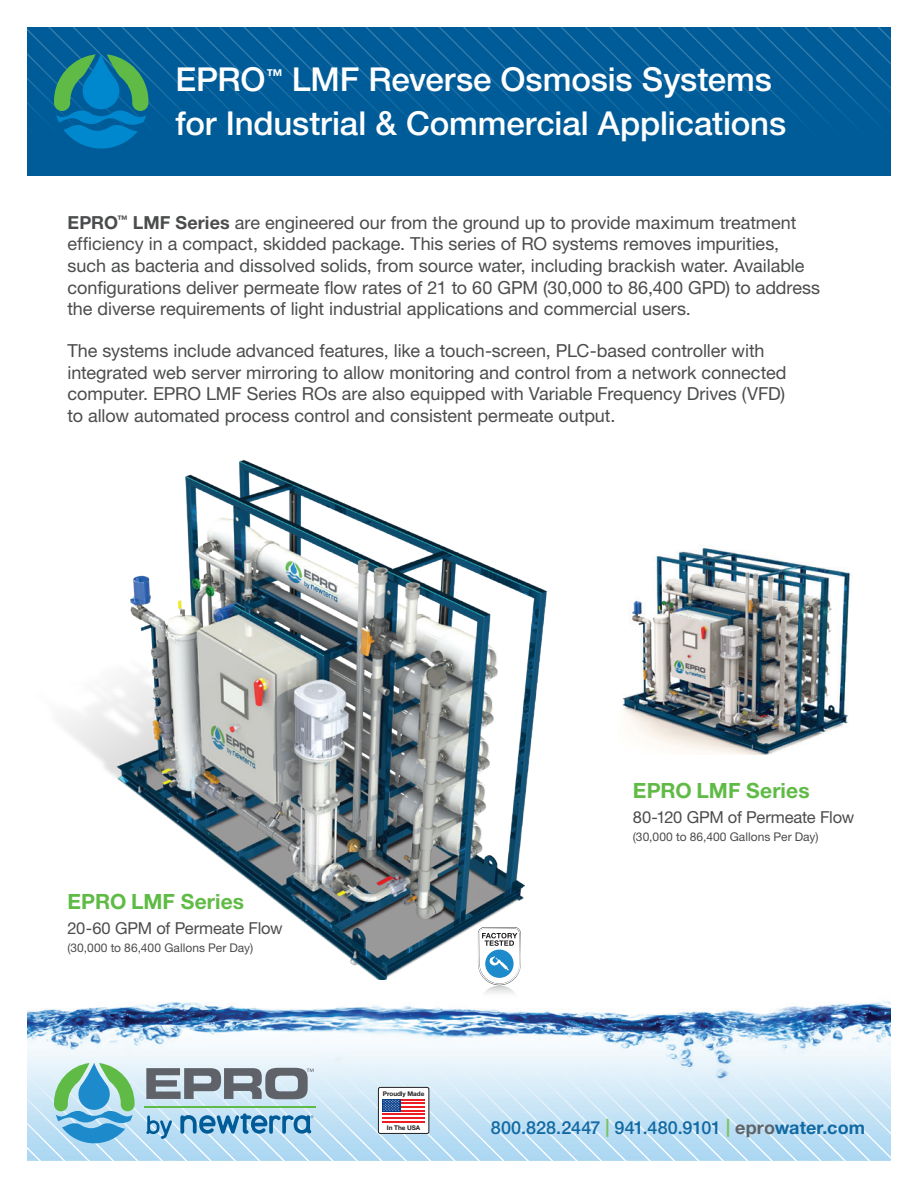
<style>
.page{position:relative;width:918px;height:1188px;background:#fff}
.page>*{position:absolute;margin:0;border:0;box-sizing:border-box;transform-origin:0 0}
.t1{font:500 33px/43.5px "Helvetica Neue LT Std";letter-spacing:-.005em;color:#fff}
.t2{font:700 21px "Helvetica Neue LT Std";letter-spacing:.005em;color:#60bb46}
.t3{font:18px/21.6px "Helvetica Neue LT Std";letter-spacing:-.005em;color:#4b4c4d}
.t4{font:500 18px "Helvetica Neue LT Std";letter-spacing:-.005em;color:#126aa3}
.t5{font:16.5px "Helvetica Neue LT Std";letter-spacing:-.01em;color:#4b4c4d}
.t6{font:12px "Helvetica Neue LT Std";letter-spacing:.005em;color:#4b4c4d}
.t7{font:700 6.45px "Helvetica Neue LT Std";letter-spacing:-.01em;color:#231f20}
.s1{font-weight:700}
.s2{font-weight:700;color:#7ac35c}
.s3{font-weight:700;color:#5f6369}
</style>
<div class="page">
<img style="left:62px;top:459px;width:485px;height:521px">
<div style="left:27px;top:27px;width:864px;height:149px;background:#005c98"></div>
<svg style="left:27px;top:27px;width:864px;height:122px"></svg>
<img style="left:27px;top:1001px;width:864px;height:52px">
<svg style="left:27px;top:1053px;width:864px;height:108px;background:#c0dbea"></svg>
<svg style="left:478px;top:927px;width:43px;height:80px"></svg>
<img style="left:622px;top:547px;width:229px;height:208px">
<h1 class="t1" style="left:175px;top:57px;width:612px">EPRO<sup>™</sup> LMF Reverse Osmosis Systems for Industrial &amp; Commercial Applications</h1>
<p class="t3" style="left:67px;top:211px;width:754px"><span class="s1">EPRO</span><sup>™</sup> <span class="s1">LMF Series</span> are engineered our from the ground up to provide maximum treatment efficiency in a compact, skidded package. This series of RO systems removes impurities, such as bacteria and dissolved solids, from source water, including brackish water. Available configurations deliver permeate flow rates of 21 to 60 GPM (30,000 to 86,400 GPD) to address the diverse requirements of light industrial applications and commercial users.</p>
<p class="t3" style="left:67px;top:340px;width:720px">The systems include advanced features, like a touch-screen, PLC-based controller with integrated web server mirroring to allow monitoring and control from a network connected computer. EPRO LMF Series ROs are also equipped with Variable Frequency Drives (VFD) to allow automated process control and consistent permeate output.</p>
<p class="t2" style="left:68px;top:889px;width:178px">EPRO LMF Series</p>
<p class="t5" style="left:68px;top:918px;width:217px">20-60 GPM of Permeate Flow</p>
<p class="t6" style="left:68px;top:940px;width:187px">(30,000 to 86,400 Gallons Per Day)</p>
<p class="t2" style="left:633px;top:778px;width:178px">EPRO LMF Series</p>
<p class="t5" style="left:633px;top:807px;width:223px">80-120 GPM of Permeate Flow</p>
<p class="t6" style="left:633px;top:829px;width:187px">(30,000 to 86,400 Gallons Per Day)</p>
<p class="t7" style="left:383px;top:1090px;width:43px">Proudly Made</p>
<p class="t7" style="left:387px;top:1123px;width:35px">In The USA</p>
<p class="t4" style="left:491px;top:1117px;width:376px">800.828.2447 <span class="s2">|</span> 941.480.9101 <span class="s2">|</span> <span class="s3">epro</span><span class="s1">water.com</span></p>
</div>
